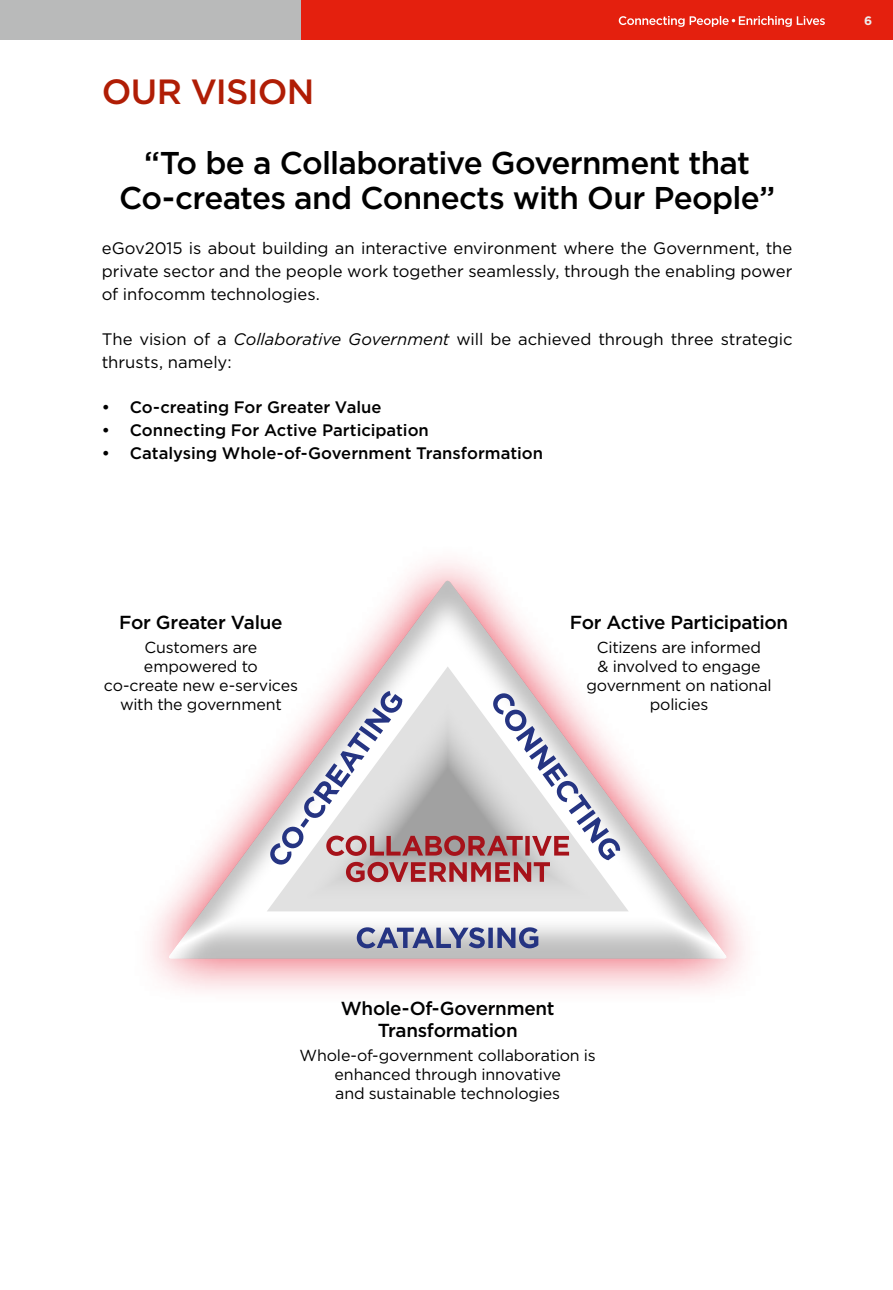
<style>
.page{position:relative;width:893px;height:1290px;background:#fff}
.page>*{position:absolute;margin:0;border:0;box-sizing:border-box;transform-origin:0 0}
.t1{font:500 35px "Gotham";letter-spacing:-.025em;color:#b01d05}
.t2{font:500 31.5px/35px "Gotham";letter-spacing:-.025em;color:#000;text-align:center}
.t3{font:500 18.9px/21.7px "Gotham";letter-spacing:-.015em;color:#000;text-align:center}
.t4{font:16.62px/22.8px "Gotham";color:#000;text-align:justify}
.t5{font:500 16.62px "Gotham";color:#000}
.t6{font:15.92px/19.1px "Gotham";letter-spacing:-.01em;color:#000;text-align:center}
.t7{font:700 12.25px "Gotham";color:#ededed}
.s1{font-style:italic}
</style>
<div class="page">
<div style="left:0;top:0;width:893px;height:40px;background:#e4200e"></div>
<div style="left:0;top:0;width:301px;height:40px;background:#b9baba"></div>
<svg style="left:619px;top:16px;width:206px;height:11px"></svg>
<div style="left:120px;top:532px;width:665px;height:486px;background:#e40a21;opacity:.75"></div>
<div style="left:166px;top:579px;width:562px;height:380px;background:#000;opacity:.26"></div>
<svg style="left:267px;top:666px;width:362px;height:245px"></svg>
<div style="left:299px;top:882px;width:297px;height:20px;background:#dedede"></div>
<svg style="left:357px;top:927px;width:181px;height:21px;background:#858caf"></svg>
<svg style="left:269px;top:691px;width:351px;height:191px"></svg>
<h1 class="t1" style="left:102px;top:71px;width:214px">OUR VISION</h1>
<h2 class="t2" style="left:119px;top:144px;width:657px">“To be a Collaborative Government that<br>Co-creates and Connects with Our People”</h2>
<p class="t4" style="left:102px;top:237px;width:692px">eGov2015 is about building an interactive environment where the Government, the private sector and the people work together seamlessly, through the enabling power of infocomm technologies.</p>
<p class="t4" style="left:102px;top:328px;width:692px">The vision of a <span class="s1">Collaborative Government</span> will be achieved through three strategic thrusts, namely:</p>
<p class="t5" style="left:102px;top:398px;width:281px">• Co-creating For Greater Value</p>
<p class="t5" style="left:102px;top:421px;width:329px">• Connecting For Active Participation</p>
<p class="t5" style="left:102px;top:444px;width:443px">• Catalysing Whole-of-Government Transformation</p>
<p class="t3" style="left:119px;top:610px;width:165px">For Greater Value</p>
<p class="t6" style="left:104px;top:637px;width:196px">Customers are empowered to<br>co-create new e-services with the government</p>
<p class="t3" style="left:570px;top:610px;width:220px">For Active Participation</p>
<p class="t6" style="left:586px;top:637px;width:187px">Citizens are informed<br>&amp; involved to engage government on national policies</p>
<p class="t7" style="left:864px;top:13px;width:10px">6</p>
<p class="t3" style="left:341px;top:997px;width:215px">Whole-Of-Government<br>Transformation</p>
<p class="t6" style="left:300px;top:1045px;width:298px">Whole-of-government collaboration is enhanced through innovative<br>and sustainable technologies</p>
</div>
